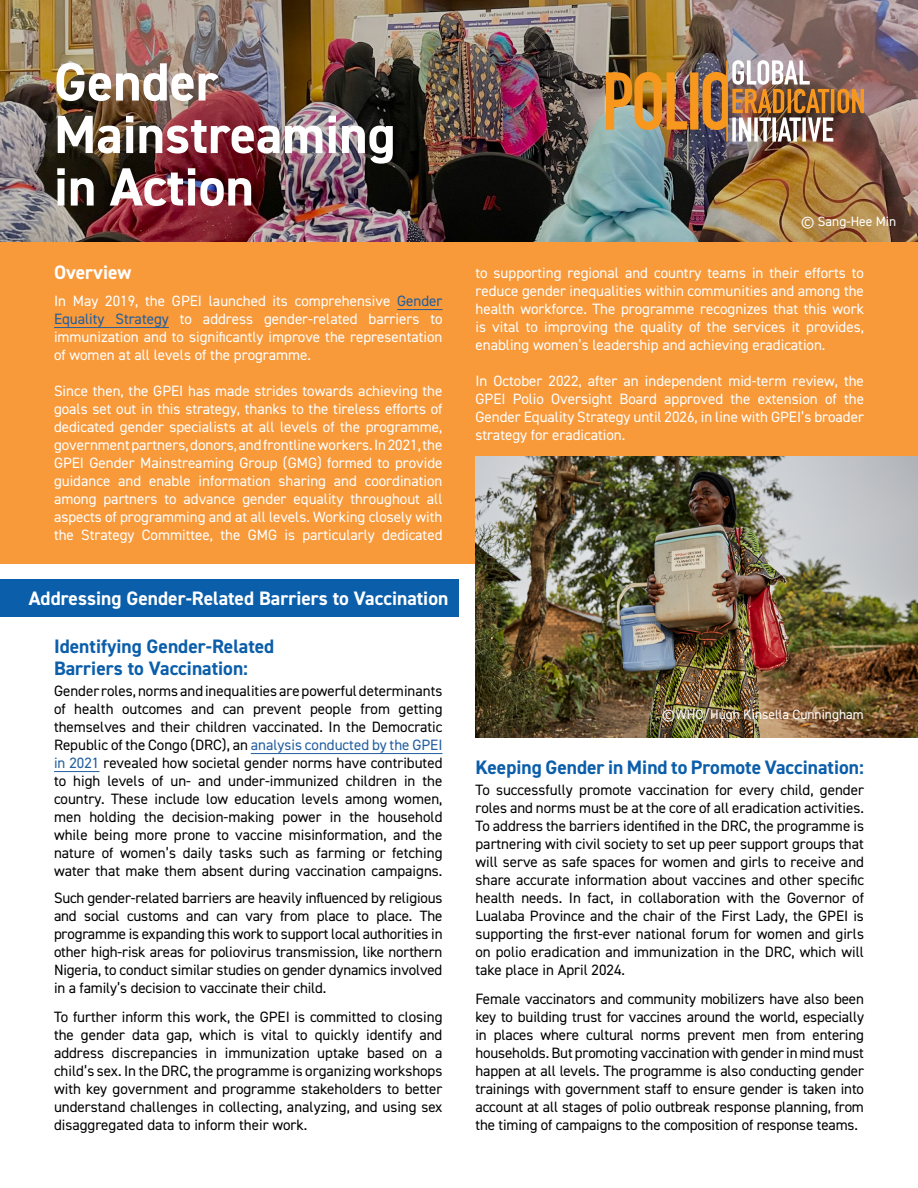
<style>
.page{position:relative;width:918px;height:1188px;background:#fff}
.page>*{position:absolute;margin:0;border:0;box-sizing:border-box;transform-origin:0 0}
.t1{font:700 54px/52.5px "DIN2014";color:#fff}
.t2{font:700 19.5px/22.5px "DIN2014";color:#0b5eaa}
.t3{font:700 19.5px "DIN2014";color:#fff}
.t4{font:15px/18px "DIN2014";color:#000;text-align:justify}
.t5{font:15px/18px "DIN2014";color:#fff;text-align:justify}
.t6{font:13.5px "DIN2014";color:#fff}
.s1{color:#215e9e}
</style>
<div class="page">
<div style="left:0;top:242px;width:918px;height:321px;background:#f8993a"></div>
<img style="left:0;top:0;width:918px;height:242px">
<hr style="left:397px;top:309px;width:46px;height:1px;background:#215e9e">
<hr style="left:54px;top:327px;width:115px;height:1px;background:#215e9e">
<div style="left:0;top:579px;width:459px;height:37px;background:#0b5eaa"></div>
<hr style="left:251px;top:753px;width:191px;height:1px;background:#215e9e">
<hr style="left:54px;top:771px;width:45px;height:1px;background:#215e9e">
<img style="left:606px;top:60px;width:258px;height:82px">
<img style="left:476px;top:457px;width:442px;height:281px">
<h1 class="t1" style="left:54px;top:55px;width:343px">Gender<br>Mainstreaming in Action</h1>
<h2 class="t3" style="left:54px;top:259px;width:79px">Overview</h2>
<p class="t5" style="left:54px;top:292px;width:390px">In May 2019, the GPEI launched its comprehensive <span class="s1">Gender Equality Strategy</span> to address gender-related barriers to immunization and to significantly improve the representation of women at all levels of the programme.</p>
<p class="t5" style="left:54px;top:382px;width:390px">Since then, the GPEI has made strides towards achieving the goals set out in this strategy, thanks to the tireless efforts of dedicated gender specialists at all levels of the programme, government partners, donors, and frontline workers. In 2021, the GPEI Gender Mainstreaming Group (GMG) formed to provide guidance and enable information sharing and coordination among partners to advance gender equality throughout all aspects of programming and at all levels. Working closely with the Strategy Committee, the GMG is particularly dedicated</p>
<h2 class="t3" style="left:29px;top:585px;width:421px">Addressing Gender-Related Barriers to Vaccination</h2>
<h2 class="t2" style="left:54px;top:634px;width:222px">Identifying Gender-Related<br>Barriers to Vaccination:</h2>
<p class="t4" style="left:54px;top:682px;width:390px">Gender roles, norms and inequalities are powerful determinants of health outcomes and can prevent people from getting themselves and their children vaccinated. In the Democratic Republic of the Congo (DRC), an <span class="s1">analysis conducted by the GPEI in 2021</span> revealed how societal gender norms have contributed to high levels of un- and under-immunized children in the country. These include low education levels among women, men holding the decision-making power in the household while being more prone to vaccine misinformation, and the nature of women’s daily tasks such as farming or fetching water that make them absent during vaccination campaigns.</p>
<p class="t4" style="left:54px;top:889px;width:390px">Such gender-related barriers are heavily influenced by religious and social customs and can vary from place to place. The programme is expanding this work to support local authorities in other high-risk areas for poliovirus transmission, like northern Nigeria, to conduct similar studies on gender dynamics involved in a family’s decision to vaccinate their child.</p>
<p class="t4" style="left:54px;top:1007px;width:390px">To further inform this work, the GPEI is committed to closing the gender data gap, which is vital to quickly identify and address discrepancies in immunization uptake based on a child’s sex. In the DRC, the programme is organizing workshops with key government and programme stakeholders to better understand challenges in collecting, analyzing, and using sex disaggregated data to inform their work.</p>
<p class="t6" style="left:801px;top:213px;width:97px">© Sang-Hee Min</p>
<p class="t5" style="left:476px;top:263px;width:390px">to supporting regional and country teams in their efforts to reduce gender inequalities within communities and among the health workforce. The programme recognizes that this work is vital to improving the quality of the services it provides, enabling women’s leadership and achieving eradication.</p>
<p class="t5" style="left:476px;top:371px;width:390px">In October 2022, after an independent mid-term review, the GPEI Polio Oversight Board approved the extension of the Gender Equality Strategy until 2026, in line with GPEI’s broader strategy for eradication.</p>
<p class="t6" style="left:662px;top:706px;width:203px">©WHO/Hugh Kinsella Cunningham</p>
<h2 class="t2" style="left:476px;top:756px;width:390px">Keeping Gender in Mind to Promote Vaccination:</h2>
<p class="t4" style="left:476px;top:781px;width:390px">To successfully promote vaccination for every child, gender roles and norms must be at the core of all eradication activities.<br>To address the barriers identified in the DRC, the programme is partnering with civil society to set up peer support groups that will serve as safe spaces for women and girls to receive and share accurate information about vaccines and other specific health needs. In fact, in collaboration with the Governor of Lualaba Province and the chair of the First Lady, the GPEI is supporting the first-ever national forum for women and girls on polio eradication and immunization in the DRC, which will take place in April 2024.</p>
<p class="t4" style="left:476px;top:989px;width:390px">Female vaccinators and community mobilizers have also been key to building trust for vaccines around the world, especially in places where cultural norms prevent men from entering households. But promoting vaccination with gender in mind must happen at all levels. The programme is also conducting gender trainings with government staff to ensure gender is taken into account at all stages of polio outbreak response planning, from the timing of campaigns to the composition of response teams.</p>
</div>
